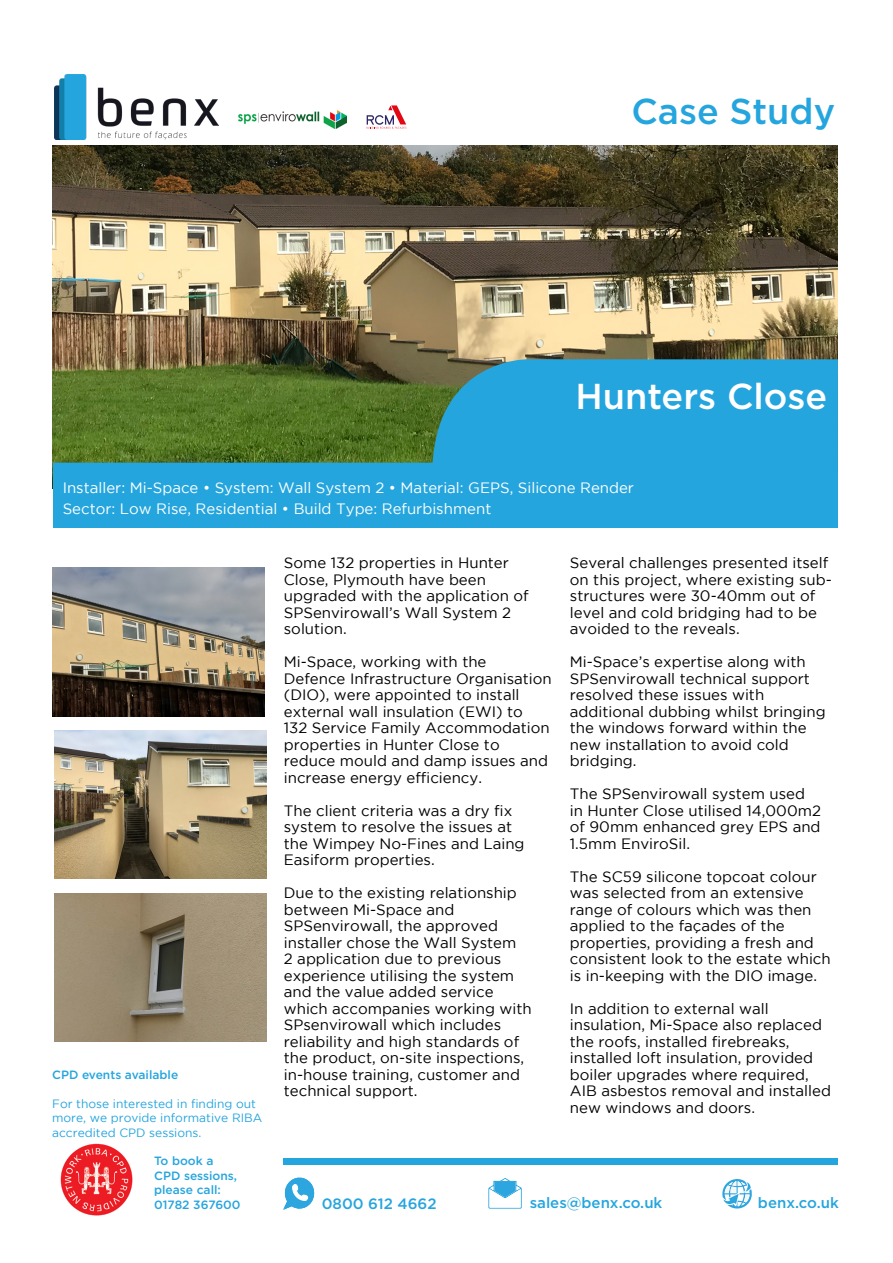
<style>
.page{position:relative;width:893px;height:1263px;background:#fff}
.page>*{position:absolute;margin:0;border:0;box-sizing:border-box;transform-origin:0 0}
.t1{font:500 36px "Gotham";color:#fff}
.t2{font:500 36px "Gotham";color:#25a5de}
.t3{font:15px/16.5px "Gotham";color:#000}
.t4{font:15px/21px "Gotham";color:#fff}
.t5{font:500 15px "Gotham";color:#25a5de}
.t6{font:12px/14.4px "Gotham";color:#25a5de}
.t7{font:500 12px/14.4px "Gotham";color:#25a5de}
</style>
<div class="page">
<img style="left:53px;top:146px;width:785px;height:213px">
<img style="left:54px;top:75px;width:165px;height:64px">
<svg style="left:53px;top:359px;width:785px;height:113px;background:#3c8b88"></svg>
<img style="left:238px;top:111px;width:109px;height:17px">
<svg style="left:367px;top:105px;width:39px;height:24px"></svg>
<img style="left:54px;top:893px;width:213px;height:149px">
<img style="left:52px;top:567px;width:213px;height:149px">
<svg style="left:284px;top:1178px;width:30px;height:31px"></svg>
<svg style="left:488px;top:1178px;width:34px;height:30px"></svg>
<svg style="left:722px;top:1179px;width:30px;height:30px"></svg>
<img style="left:60px;top:1143px;width:73px;height:73px">
<div style="left:53px;top:472px;width:785px;height:56px;background:#25a5de"></div>
<div style="left:284px;top:1159px;width:554px;height:6px;background:#25a5de"></div>
<img style="left:54px;top:730px;width:213px;height:149px">
<h1 class="t2" style="left:631px;top:91px;width:205px">Case Study</h1>
<h1 class="t1" style="left:575px;top:376px;width:253px">Hunters Close</h1>
<p class="t4" style="left:63px;top:477px;width:573px">Installer: Mi-Space • System: Wall System 2 • Material: GEPS, Silicone Render<br>Sector: Low Rise, Residential • Build Type: Refurbishment</p>
<p class="t7" style="left:52px;top:1067px;width:128px">CPD events available</p>
<p class="t6" style="left:52px;top:1096px;width:212px">For those interested in finding out more, we provide informative RIBA accredited CPD sessions.</p>
<p class="t7" style="left:154px;top:1154px;width:88px">To book a<br>CPD sessions, please call:<br>01782 367600</p>
<p class="t3" style="left:284px;top:554px;width:246px">Some 132 properties in Hunter<br>Close, Plymouth have been upgraded with the application of<br>SPSenvirowall’s Wall System 2 solution.</p>
<p class="t3" style="left:284px;top:653px;width:269px">Mi-Space, working with the<br>Defence Infrastructure Organisation (DIO), were appointed to install external wall insulation (EWI) to<br>132 Service Family Accommodation properties in Hunter Close to reduce mould and damp issues and increase energy efficiency.</p>
<p class="t3" style="left:284px;top:802px;width:242px">The client criteria was a dry fix system to resolve the issues at the Wimpey No-Fines and Laing<br>Easiform properties.</p>
<p class="t3" style="left:284px;top:884px;width:249px">Due to the existing relationship between Mi-Space and<br>SPSenvirowall, the approved installer chose the Wall System<br>2 application due to previous experience utilising the system and the value added service which accompanies working with<br>SPsenvirowall which includes reliability and high standards of the product, on-site inspections, in-house training, customer and technical support.</p>
<p class="t3" style="left:570px;top:554px;width:263px">Several challenges presented itself on this project, where existing sub&shy;structures were 30-40mm out of level and cold bridging had to be avoided to the reveals.</p>
<p class="t3" style="left:570px;top:653px;width:257px">Mi-Space’s expertise along with<br>SPSenvirowall technical support resolved these issues with additional dubbing whilst bringing the windows forward within the new installation to avoid cold bridging.</p>
<p class="t3" style="left:570px;top:785px;width:253px">The SPSenvirowall system used in Hunter Close utilised 14,000m2 of 90mm enhanced grey EPS and<br>1.5mm EnviroSil.</p>
<p class="t3" style="left:570px;top:868px;width:262px">The SC59 silicone topcoat colour was selected from an extensive range of colours which was then applied to the façades of the properties, providing a fresh and consistent look to the estate which is in-keeping with the DIO image.</p>
<p class="t3" style="left:570px;top:1000px;width:263px">In addition to external wall insulation, Mi-Space also replaced the roofs, installed firebreaks, installed loft insulation, provided boiler upgrades where required,<br>AIB asbestos removal and installed new windows and doors.</p>
<p class="t5" style="left:322px;top:1195px;width:116px">0800 612 4662</p>
<p class="t5" style="left:530px;top:1194px;width:134px">sales@benx.co.uk</p>
<p class="t5" style="left:758px;top:1194px;width:82px">benx.co.uk</p>
</div>
